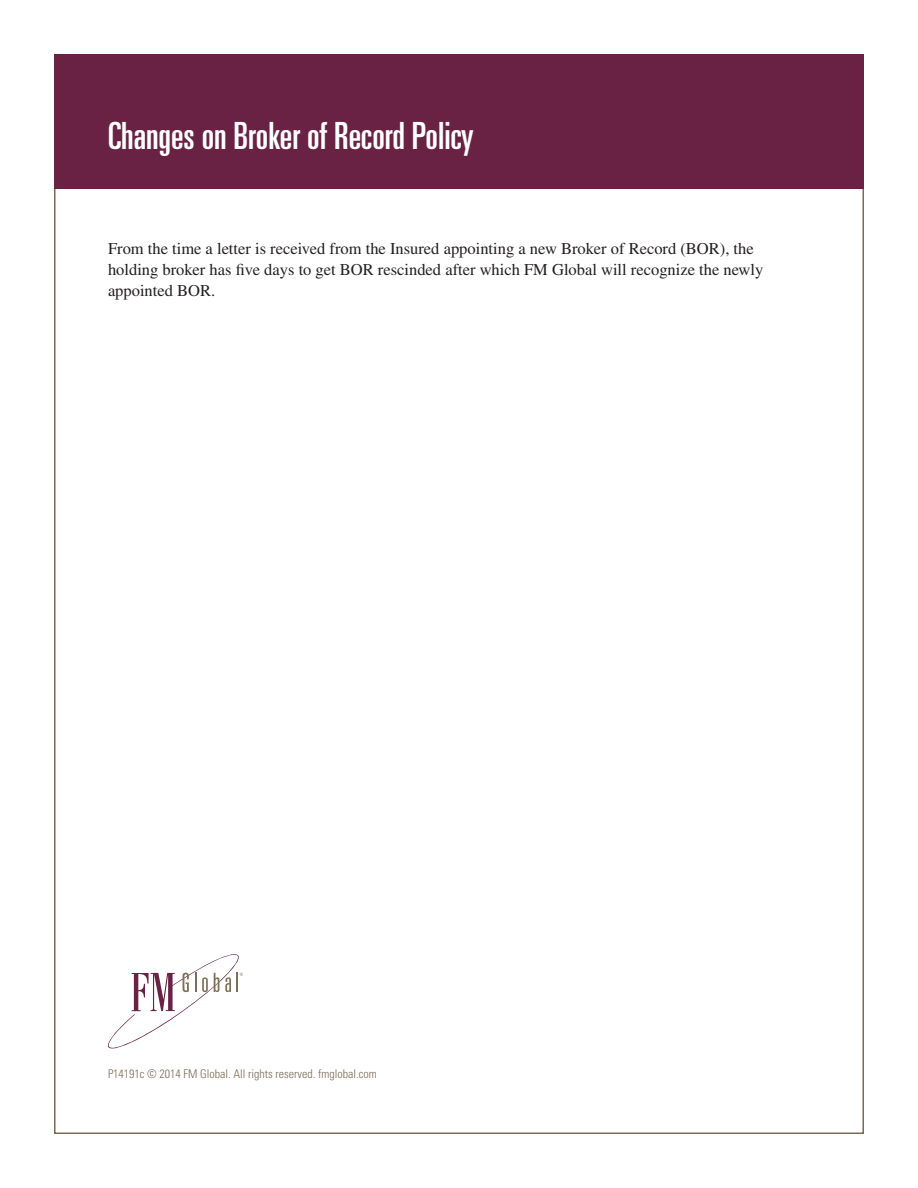
<style>
.page{position:relative;width:918px;height:1188px;background:#fff}
.page>*{position:absolute;margin:0;border:0;box-sizing:border-box;transform-origin:0 0}
.t1{font:ultra-condensed 37.5px "Univers LT Std";color:#fff}
.t2{font:16.5px/21px "Times LT Std";color:#231f20}
.t3{font:300 condensed 12px "Univers LT Std";color:#7c6a55}
</style>
<div class="page">
<div style="left:54px;top:54px;width:810px;height:135px;background:#692244"></div>
<svg style="left:108px;top:954px;width:135px;height:94px"></svg>
<h1 class="t1" style="left:108px;top:114px;width:367px">Changes on Broker of Record Policy</h1>
<p class="t2" style="left:108px;top:238px;width:657px">From the time a letter is received from the Insured appointing a new Broker of Record (BOR), the holding broker has five days to get BOR rescinded after which FM Global will recognize the newly appointed BOR.</p>
<p class="t3" style="left:108px;top:1067px;width:270px">P14191c © 2014 FM Global. All rights reserved. fmglobal.com</p>
</div>
